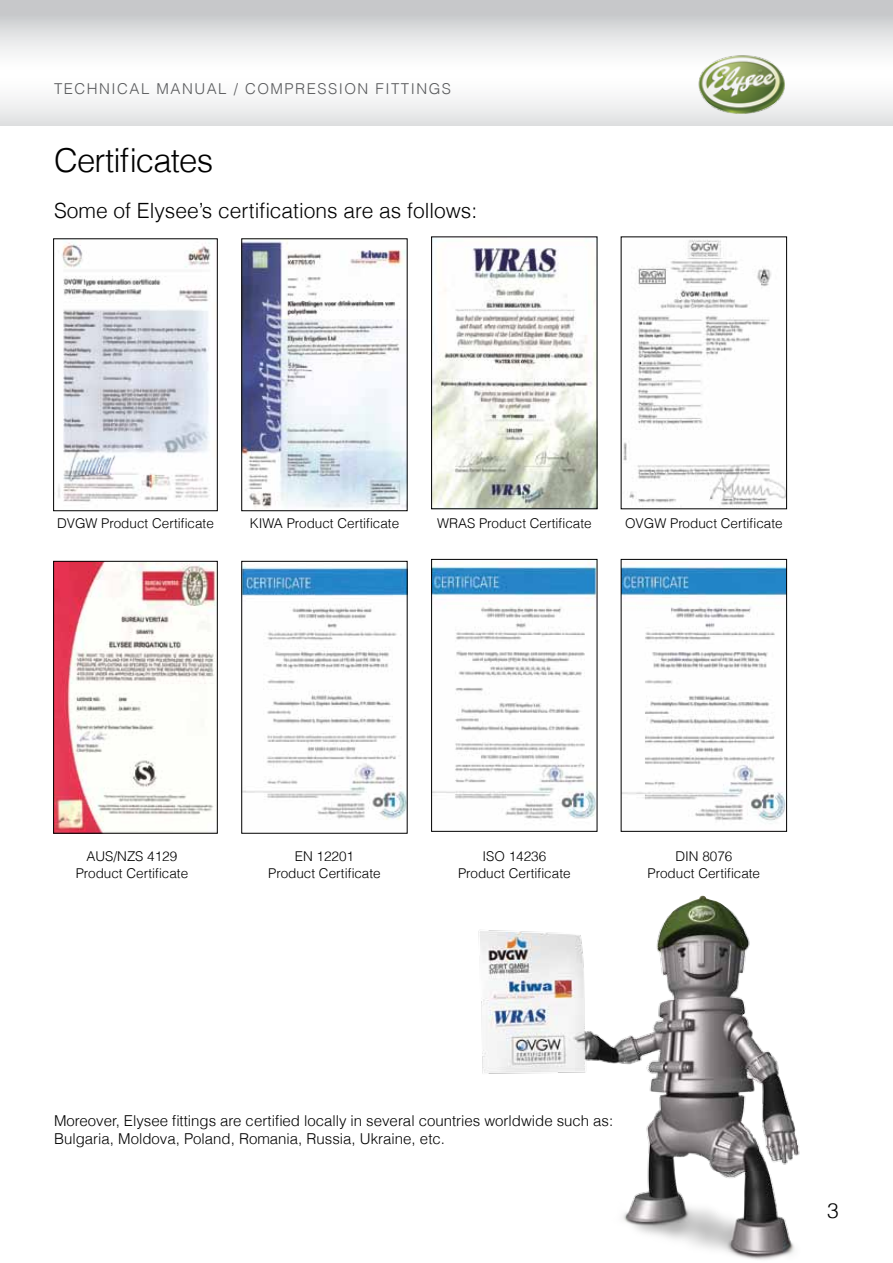
<style>
.page{position:relative;width:893px;height:1263px;background:#fff}
.page>*{position:absolute;margin:0;border:0;box-sizing:border-box;transform-origin:0 0}
.t1{font:300 33px "Helvetica";letter-spacing:-.025em;color:#000}
.t2{font:300 21px "Helvetica";color:#000}
.t3{font:300 15px/18px "Helvetica";color:#000}
.t4{font:300 15px "Helvetica";letter-spacing:.1em;color:#58595b}
.t5{font:300 13.5px/16.5px "Helvetica";color:#000;text-align:center}
</style>
<div class="page">
<svg style="left:0;top:0;width:893px;height:126px"></svg>
<img style="left:696px;top:53px;width:91px;height:62px">
<img style="left:478px;top:896px;width:322px;height:364px">
<img style="left:58px;top:241px;width:153px;height:261px">
<div style="left:53px;top:239px;width:164px;height:272px;border:1px solid #000"></div>
<img style="left:55px;top:563px;width:160px;height:268px">
<div style="left:53px;top:561px;width:164px;height:272px;border:1px solid #000"></div>
<img style="left:244px;top:241px;width:161px;height:267px">
<img style="left:244px;top:565px;width:161px;height:255px">
<img style="left:433px;top:239px;width:162px;height:268px">
<div style="left:431px;top:237px;width:166px;height:272px;border:1px solid #000"></div>
<img style="left:433px;top:561px;width:162px;height:258px">
<div style="left:431px;top:559px;width:166px;height:272px;border:1px solid #000"></div>
<img style="left:623px;top:239px;width:162px;height:268px">
<div style="left:621px;top:237px;width:166px;height:272px;border:1px solid #000"></div>
<img style="left:623px;top:566px;width:162px;height:255px">
<div style="left:621px;top:559px;width:166px;height:272px;border:1px solid #000"></div>
<p class="t4" style="left:54px;top:79px;width:399px">TECHNICAL MANUAL / COMPRESSION FITTINGS</p>
<h1 class="t1" style="left:54px;top:139px;width:161px">Certificates</h1>
<h2 class="t2" style="left:54px;top:198px;width:425px">Some of Elysee’s certifications are as follows:</h2>
<p class="t5" style="left:57px;top:515px;width:158px">DVGW Product Certificate</p>
<p class="t5" style="left:625px;top:515px;width:159px">OVGW Product Certificate</p>
<p class="t5" style="left:250px;top:515px;width:151px">KIWA Product Certificate</p>
<p class="t5" style="left:437px;top:515px;width:156px">WRAS Product Certificate</p>
<p class="t5" style="left:76px;top:848px;width:114px">AUS/NZS 4129<br>Product Certificate</p>
<p class="t5" style="left:648px;top:848px;width:114px">DIN 8076<br>Product Certificate</p>
<p class="t5" style="left:458px;top:848px;width:114px">ISO 14236<br>Product Certificate</p>
<p class="t5" style="left:268px;top:848px;width:114px">EN 12201<br>Product Certificate</p>
<p class="t3" style="left:54px;top:1112px;width:561px">Moreover, Elysee fittings are certified locally in several countries worldwide such as:<br>Bulgaria, Moldova, Poland, Romania, Russia, Ukraine, etc.</p>
<h2 class="t2" style="left:827px;top:1198px;width:13px">3</h2>
</div>
